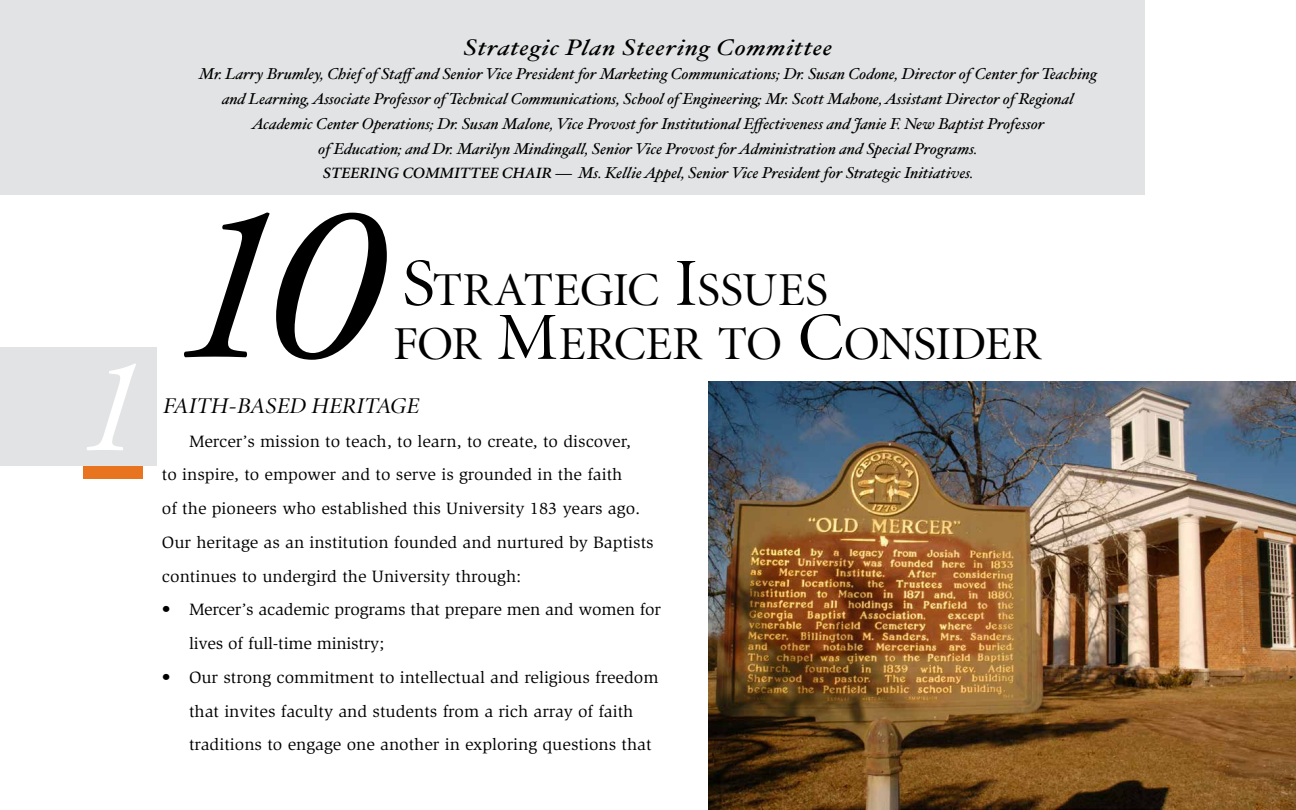
<style>
.page{position:relative;width:1296px;height:810px;background:#fff}
.page>*{position:absolute;margin:0;border:0;box-sizing:border-box;transform-origin:0 0}
.t1{font:italic 225px "Adobe Garamond";color:#000;scale:1.07 1}
.t2{font:italic 135px "Adobe Garamond";color:#fff}
.t3{font:47.25px/54px "Minion Display";letter-spacing:-.005em;color:#000}
.t4{font:italic 22.5px "Hoefler Text";letter-spacing:.03em;color:#000;scale:1.17 1}
.t5{font:italic 22.5px "Minion Display";color:#000;scale:1.05 1}
.t6{font:16.88px/33.8px "Slimbach";color:#000;scale:1.05 1}
.t7{font:italic 15.75px/24.8px "Hoefler Text";color:#000;text-align:center;scale:1.05 1}
.s1{font-family:"Minion";font-weight:600}
.s2{font-size:67.5px}
</style>
<div class="page">
<div style="left:0;top:0;width:1144px;height:194px;background:#e2e3e4"></div>
<div style="left:84px;top:466px;width:59px;height:13px;background:#e9741f"></div>
<div style="left:0;top:347px;width:156px;height:119px;background:#e2e3e4"></div>
<img style="left:709px;top:381px;width:587px;height:429px">
<h2 class="t2" style="left:74px;top:335px;width:71px">1</h2>
<h3 class="t4" style="left:464px;top:34px;width:317px">Strategic Plan Steering Committee</h3>
<p class="t7" style="left:199px;top:62px;width:857px">Mr. Larry Brumley, Chief of Staffand Senior Vice President for Marketing Communications; Dr. Susan Codone, Director of Center for Teaching and Learning, Associate Professor of Technical Communications, School of Engineering; Mr. Scott Mahone, Assistant Director of Regional Academic Center Operations; Dr. Susan Malone, Vice Provost for Institutional Effectiveness and Janie F. New Baptist Professor<br>of Education; and Dr. Marilyn Mindingall, Senior Vice Provost for Administration and Special Programs.<br><span class="s1">STEERING COMMITTEE CHAIR —</span> Ms. Kellie Appel, Senior Vice President for Strategic Initiatives.</p>
<h1 class="t1" style="left:162px;top:165px;width:204px">10</h1>
<h3 class="t3" style="left:393px;top:265px;width:650px"><span class="s2">S</span>TRATEGIC <span class="s2">I</span>SSUES<br>FOR <span class="s2">M</span>ERCER TO <span class="s2">C</span>ONSIDER</h3>
<h3 class="t5" style="left:162px;top:395px;width:245px">FAITH-BASED HERITAGE</h3>
<p class="t6" style="left:162px;top:424px;width:470px;text-indent:27px">Mercer’s mission to teach, to learn, to create, to discover,<br>to inspire, to empower and to serve is grounded in the faith<br>of the pioneers who established this University 183 years ago.<br>Our heritage as an institution founded and nurtured by Baptists continues to undergird the University through:</p>
<p class="t6" style="left:189px;top:593px;width:451px;text-indent:-27px">• Mercer’s academic programs that prepare men and women for lives of full-time ministry;</p>
<p class="t6" style="left:189px;top:660px;width:449px;text-indent:-27px">• Our strong commitment to intellectual and religious freedom that invites faculty and students from a rich array of faith traditions to engage one another in exploring questions that</p>
</div>
